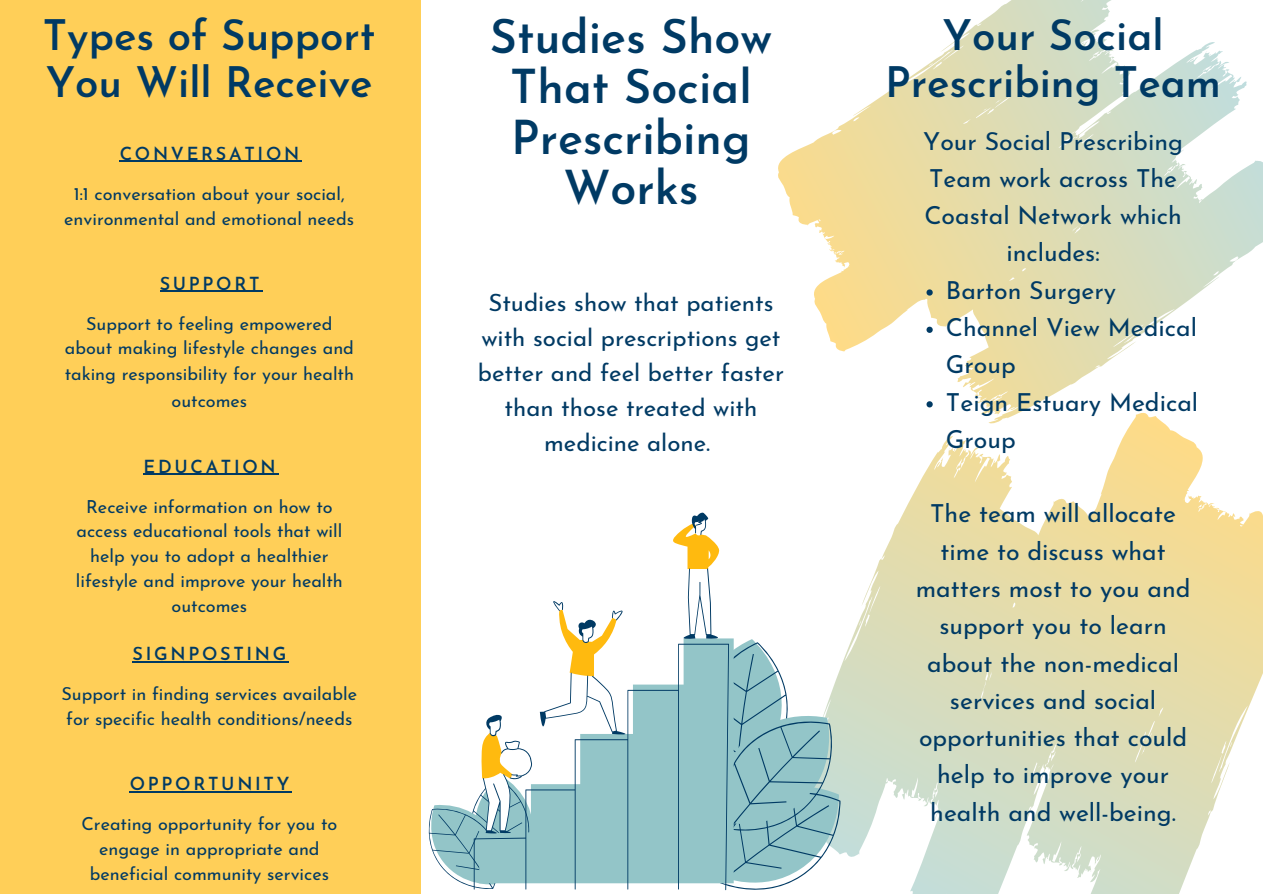
<style>
.page{position:relative;width:1263px;height:894px;background:#fff}
.page>*{position:absolute;margin:0;border:0;box-sizing:border-box;transform-origin:0 0}
.t1{font:600 46.65px/50.2px "Josefin Sans";color:#003a64;text-align:center}
.t2{font:600 42px/46px "Josefin Sans";color:#003a64;text-align:center}
.t3{font:24.9px/37.2px "Josefin Sans";color:#003a64;text-align:center}
.t4{font:24px/34.8px "Josefin Sans";color:#003a64;text-align:center}
.t5{font:18px/24.8px "Josefin Sans";color:#003a64;text-align:center}
.t6{font:600 18px "Josefin Sans";letter-spacing:.15em;color:#003a64}
</style>
<div class="page">
<svg style="left:778px;top:0;width:485px;height:335px"></svg>
<svg style="left:829px;top:335px;width:434px;height:558px"></svg>
<svg style="left:926px;top:289px;width:7px;height:6px"></svg>
<svg style="left:926px;top:326px;width:7px;height:7px"></svg>
<svg style="left:926px;top:401px;width:7px;height:6px"></svg>
<div style="left:0;top:0;width:420px;height:893px;background:#ffcf58"></div>
<hr style="left:120px;top:161px;width:182px;height:1px;background:#003a64">
<hr style="left:160px;top:290px;width:102px;height:2px;background:#003a64">
<hr style="left:143px;top:473px;width:135px;height:1px;background:#003a64">
<hr style="left:133px;top:661px;width:156px;height:1px;background:#003a64">
<hr style="left:130px;top:791px;width:162px;height:1px;background:#003a64">
<svg style="left:734px;top:642px;width:106px;height:77px"></svg>
<svg style="left:428px;top:719px;width:413px;height:171px;fill:#93c5c8"></svg>
<svg style="left:719px;top:638px;width:15px;height:245px"></svg>
<svg style="left:474px;top:643px;width:255px;height:246px;fill:#93c5c8"></svg>
<svg style="left:483px;top:512px;width:235px;height:321px"></svg>
<h2 class="t2" style="left:43px;top:17px;width:334px;text-align:left">Types of Support<br>You Will Receive</h2>
<p class="t6" style="left:120px;top:146px;width:181px">CONVERSATION</p>
<p class="t5" style="left:64px;top:183px;width:292px">1:1 conversation about your social, environmental and emotional needs</p>
<p class="t6" style="left:160px;top:276px;width:101px">SUPPORT</p>
<p class="t5" style="left:65px;top:312px;width:291px;line-height:25.8px">Support to feeling empowered about making lifestyle changes and taking responsibility for your health outcomes</p>
<p class="t6" style="left:143px;top:459px;width:134px">EDUCATION</p>
<p class="t5" style="left:76px;top:495px;width:269px">Receive information on how to access educational tools that will help you to adopt a healthier lifestyle and improve your health outcomes</p>
<p class="t6" style="left:133px;top:646px;width:155px">SIGNPOSTING</p>
<p class="t5" style="left:61px;top:683px;width:297px;text-align:left">Support in finding services available for specific health conditions/needs</p>
<p class="t6" style="left:130px;top:776px;width:161px">OPPORTUNITY</p>
<p class="t5" style="left:81px;top:813px;width:257px">Creating opportunity for you to engage in appropriate and beneficial community services</p>
<h1 class="t1" style="left:490px;top:16px;width:284px">Studies Show<br>That Social<br>Prescribing<br>Works</h1>
<h3 class="t4" style="left:478px;top:288px;width:308px">Studies show that patients with social prescriptions get better and feel better faster than those treated with medicine alone.</h3>
<h2 class="t2" style="left:885px;top:17px;width:338px">Your Social<br>Prescribing Team</h2>
<h3 class="t3" style="left:923px;top:125px;width:261px">Your Social Prescribing<br>Team work across The<br>Coastal Network which includes:</h3>
<h3 class="t3" style="left:946px;top:274px;width:254px;text-align:left">Barton Surgery<br>Channel View Medical<br>Group<br>Teign Estuary Medical<br>Group</h3>
<h3 class="t3" style="left:916px;top:497px;width:276px">The team will allocate time to discuss what matters most to you and support you to learn about the non-medical services and social opportunities that could help to improve your health and well-being.</h3>
</div>
